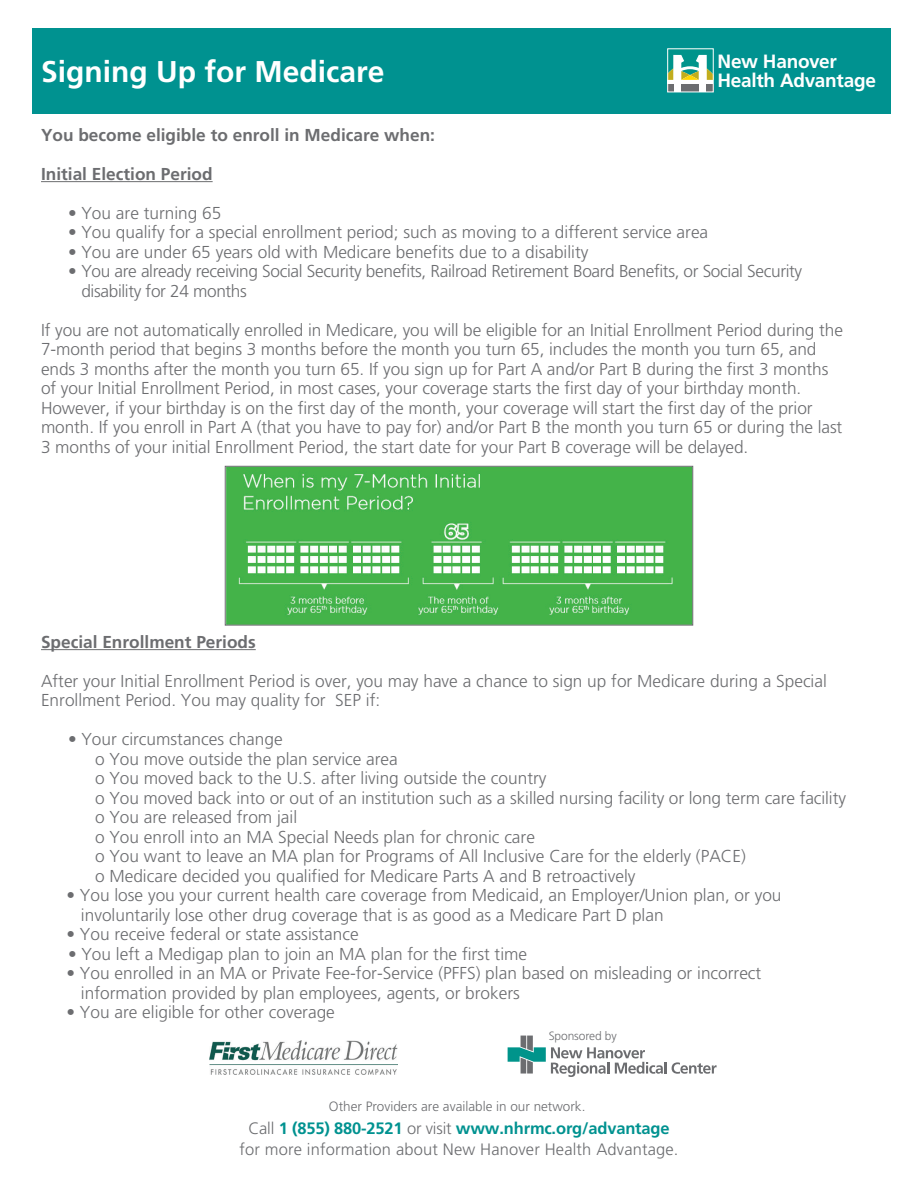
<style>
.page{position:relative;width:918px;height:1188px;background:#fff}
.page>*{position:absolute;margin:0;border:0;box-sizing:border-box;transform-origin:0 0}
.t1{font:700 30px "Frutiger";color:#fff}
.t2{font:700 19.2px/19.2px "Frutiger";letter-spacing:-.015em;color:#fff}
.t3{font:300 17.25px/19.5px "Frutiger";color:#6c6d70}
.t4{font:300 17.25px/19.5px "Frutiger";letter-spacing:-.02em;color:#6c6d70}
.t5{font:700 17.25px "Frutiger";color:#6c6d70}
.t6{font:300 16.5px/21px "Frutiger";letter-spacing:.01em;color:#6c6d70;text-align:center}
.t7{font:300 13.5px "Frutiger";color:#6c6d70}
.t8{font:300 12px "Frutiger";letter-spacing:-.01em;color:#6c6d70}
.s1{font-weight:700;color:#009290}
</style>
<div class="page">
<div style="left:32px;top:28px;width:859px;height:86px;background:#009290"></div>
<hr style="left:41px;top:181px;width:172px;height:1px;background:#6c6d70">
<hr style="left:41px;top:649px;width:215px;height:1px;background:#6c6d70">
<img style="left:227px;top:468px;width:464px;height:155px">
<div style="left:225px;top:466px;width:468px;height:159px;border:1px solid #6c6d70"></div>
<svg style="left:672px;top:1062px;width:45px;height:12px"></svg>
<svg style="left:508px;top:1036px;width:158px;height:41px"></svg>
<img style="left:210px;top:1041px;width:187px;height:33px">
<div style="left:668px;top:49px;width:45px;height:43px;background:#fff"></div>
<svg style="left:669px;top:51px;width:43px;height:29px"></svg>
<div style="left:668px;top:84px;width:5px;height:8px;background:#6c6d70"></div>
<div style="left:681px;top:84px;width:18px;height:8px;background:#6c6d70"></div>
<div style="left:707px;top:84px;width:6px;height:8px;background:#6c6d70"></div>
<div style="left:667px;top:49px;width:47px;height:43px;border:1px solid #fff"></div>
<p class="t2" style="left:717px;top:52px;width:160px">New Hanover<br>Health Advantage</p>
<h1 class="t1" style="left:41px;top:53px;width:345px">Signing Up for Medicare</h1>
<p class="t5" style="left:41px;top:125px;width:395px">You become eligible to enroll in Medicare when:</p>
<p class="t5" style="left:41px;top:164px;width:173px">Initial Election Period</p>
<p class="t3" style="left:68px;top:203px;width:155px">• You are turning 65</p>
<p class="t3" style="left:68px;top:223px;width:642px">• You qualify for a special enrollment period; such as moving to a different service area</p>
<p class="t3" style="left:68px;top:242px;width:522px">• You are under 65 years old with Medicare benefits due to a disability</p>
<p class="t4" style="left:81px;top:262px;width:722px;text-indent:-13px">• You are already receiving Social Security benefits, Railroad Retirement Board Benefits, or Social Security disability for 24 months</p>
<p class="t3" style="left:41px;top:320px;width:803px">If you are not automatically enrolled in Medicare, you will be eligible for an Initial Enrollment Period during the 7-month period that begins 3 months before the month you turn 65, includes the month you turn 65, and ends 3 months after the month you turn 65. If you sign up for Part A and/or Part B during the first 3 months of your Initial Enrollment Period, in most cases, your coverage starts the first day of your birthday month.<br>However, if your birthday is on the first day of the month, your coverage will start the first day of the prior month. If you enroll in Part A (that you have to pay for) and/or Part B the month you turn 65 or during the last 3 months of your initial Enrollment Period, the start date for your Part B coverage will be delayed.</p>
<p class="t5" style="left:41px;top:632px;width:216px">Special Enrollment Periods</p>
<p class="t3" style="left:41px;top:671px;width:787px">After your Initial Enrollment Period is over, you may have a chance to sign up for Medicare during a Special<br>Enrollment Period. You may quality for SEP if:</p>
<p class="t3" style="left:95px;top:730px;width:752px;text-indent:-27px">• Your circumstances change<br>o You move outside the plan service area<br>o You moved back to the U.S. after living outside the country<br>o You moved back into or out of an institution such as a skilled nursing facility or long term care facility o You are released from jail<br>o You enroll into an MA Special Needs plan for chronic care<br>o You want to leave an MA plan for Programs of All Inclusive Care for the elderly (PACE)<br>o Medicare decided you qualified for Medicare Parts A and B retroactively</p>
<p class="t3" style="left:81px;top:886px;width:702px;text-indent:-14px">• You lose you your current health care coverage from Medicaid, an Employer/Union plan, or you involuntarily lose other drug coverage that is as good as a Medicare Part D plan</p>
<p class="t3" style="left:67px;top:925px;width:294px">• You receive federal or state assistance</p>
<p class="t3" style="left:68px;top:944px;width:461px">• You left a Medigap plan to join an MA plan for the first time</p>
<p class="t3" style="left:81px;top:964px;width:682px;text-indent:-14px">• You enrolled in an MA or Private Fee-for-Service (PFFS) plan based on misleading or incorrect information provided by plan employees, agents, or brokers</p>
<p class="t3" style="left:67px;top:1003px;width:270px">• You are eligible for other coverage</p>
<p class="t8" style="left:549px;top:1029px;width:70px">Sponsored by</p>
<p class="t7" style="left:329px;top:1098px;width:258px">Other Providers are available in our network.</p>
<p class="t6" style="left:239px;top:1118px;width:441px">Call <span class="s1">1 (855) 880-2521</span> or visit <span class="s1">www.nhrmc.org/advantage </span>for more information about New Hanover Health Advantage.</p>
</div>
